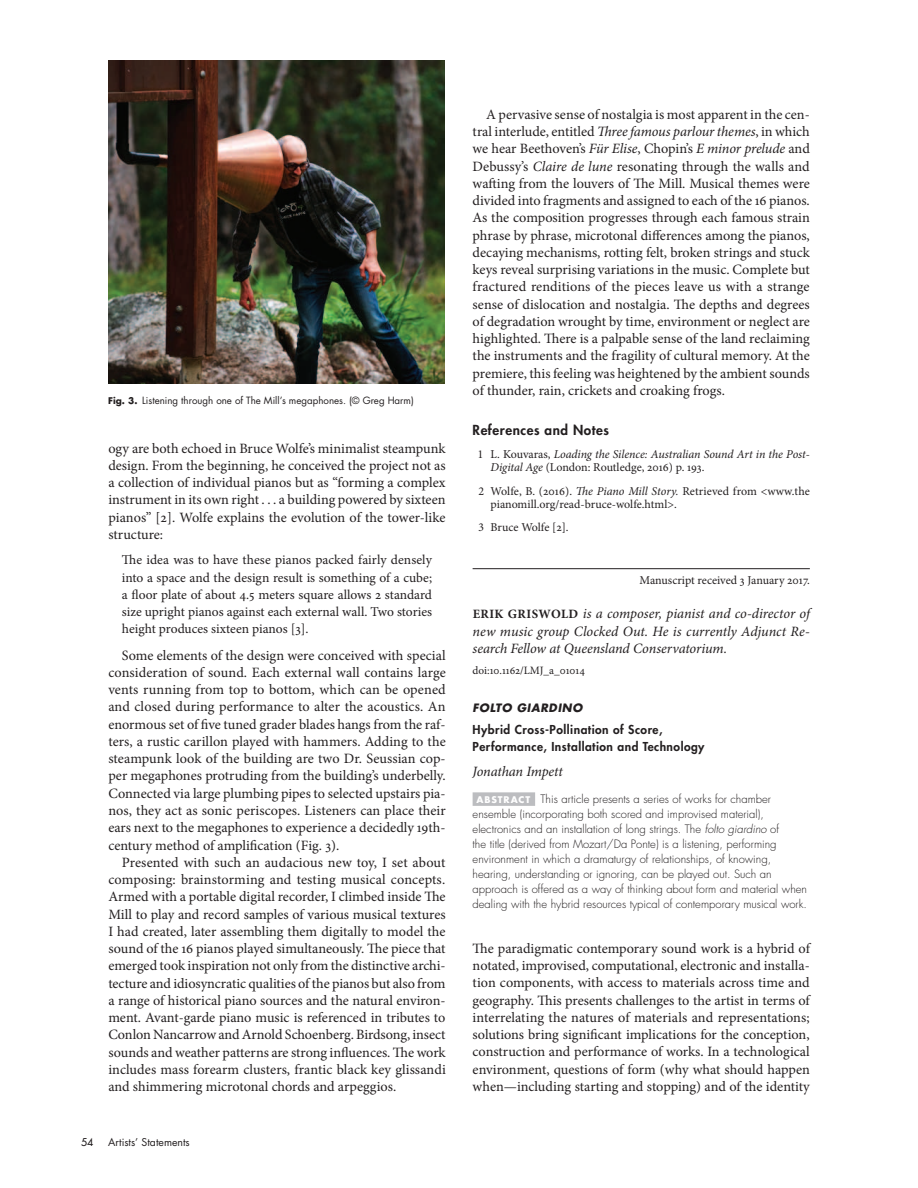
<style>
.page{position:relative;width:918px;height:1188px;background:#fff}
.page>*{position:absolute;margin:0;border:0;box-sizing:border-box;transform-origin:0 0}
.t1{font:14.25px/17.2px "Minion Pro";color:#231f20;text-align:justify}
.t2{font:italic 14.25px/17.2px "Minion Pro";letter-spacing:-.005em;color:#231f20;text-align:justify}
.t3{font:13.5px/17.2px "Minion Pro";color:#231f20;text-align:justify}
.t4{font:800 13.5px "Futura";letter-spacing:.04em;color:#231f20}
.t5{font:12px/13.5px "Minion Pro";color:#231f20}
.t6{font:italic 12px/13.5px "Minion Pro";letter-spacing:-.01em;color:#231f20}
.t7{font:800 12px/17.2px "Futura";letter-spacing:.04em;color:#231f20}
.t8{font:300 11.25px/15px "Futura";color:#231f20}
.t9{font:11.25px "Minion Pro";color:#231f20}
.t10{font:italic 700 11.25px "Futura";letter-spacing:.05em;color:#231f20}
.t11{font:10.5px "Futura";color:#231f20}
.t12{font:10.5px "Futura";color:#231f20}
.t13{font:9.75px "Futura";color:#231f20}
.s1{font-weight:700;font-size:9px}
.s2{font-style:italic}
.s3{font-style:normal}
.s4{font-weight:700;font-style:normal;font-size:12.75px}
.s5{font-weight:700;font-size:9px;color:#fff}
</style>
<div class="page">
<hr style="left:473px;top:568px;width:337px;height:1px;background:#231f20">
<div style="left:473px;top:792px;width:62px;height:14px;background:#bcbdc0"></div>
<img style="left:108px;top:61px;width:336px;height:322px">
<p class="t13" style="left:108px;top:395px;width:307px"><span class="s1">Fig. 3.</span> Listening through one of The Mill’s megaphones. (© Greg Harm)</p>
<p class="t1" style="left:108px;top:440px;width:339px">ogy are both echoed in Bruce Wolfe’s minimalist steampunk design. From the beginning, he conceived the project not as a collection of individual pianos but as “forming a complex instrument in its own right . . . a building powered by sixteen pianos” [2]. Wolfe explains the evolution of the tower-like structure:</p>
<p class="t3" style="left:122px;top:552px;width:312px">The idea was to have these pianos packed fairly densely into a space and the design result is something of a cube; a floor plate of about 4.5 meters square allows 2 standard size upright pianos against each external wall. Two stories height produces sixteen pianos [3].</p>
<p class="t1" style="left:108px;top:647px;width:339px;text-indent:13px">Some elements of the design were conceived with special consideration of sound. Each external wall contains large vents running from top to bottom, which can be opened and closed during performance to alter the acoustics. An enormous set of five tuned grader blades hangs from the raf&shy;ters, a rustic carillon played with hammers. Adding to the steampunk look of the building are two Dr. Seussian cop&shy;per megaphones protruding from the building’s underbelly.<br>Connected via large plumbing pipes to selected upstairs pia&shy;nos, they act as sonic periscopes. Listeners can place their ears next to the megaphones to experience a decidedly 19th&shy;century method of amplification (Fig. 3).</p>
<p class="t1" style="left:108px;top:854px;width:339px;text-indent:13px">Presented with such an audacious new toy, I set about composing: brainstorming and testing musical concepts.<br>Armed with a portable digital recorder, I climbed inside The Mill to play and record samples of various musical textures I had created, later assembling them digitally to model the sound of the 16 pianos played simultaneously. The piece that emerged took inspiration not only from the distinctive archi&shy;tecture and idiosyncratic qualities of the pianos but also from a range of historical piano sources and the natural environ&shy;ment. Avant-garde piano music is referenced in tributes to Conlon Nancarrow and Arnold Schoenberg. Birdsong, insect sounds and weather patterns are strong influences. The work includes mass forearm clusters, frantic black key glissandi and shimmering microtonal chords and arpeggios.</p>
<p class="t12" style="left:81px;top:1135px;width:14px">54</p>
<p class="t11" style="left:108px;top:1135px;width:83px">Artists’ Statements</p>
<p class="t1" style="left:473px;top:106px;width:339px;text-indent:13px">A pervasive sense of nostalgia is most apparent in the cen&shy;tral interlude, entitled <span class="s2">Three famous parlour themes</span>, in which we hear Beethoven’s <span class="s2">Für Elise</span>, Chopin’s <span class="s2">E minor prelude</span> and Debussy’s <span class="s2">Claire de lune</span> resonating through the walls and wafting from the louvers of The Mill. Musical themes were divided into fragments and assigned to each of the 16 pianos.<br>As the composition progresses through each famous strain phrase by phrase, microtonal differences among the pianos, decaying mechanisms, rotting felt, broken strings and stuck keys reveal surprising variations in the music. Complete but fractured renditions of the pieces leave us with a strange sense of dislocation and nostalgia. The depths and degrees of degradation wrought by time, environment or neglect are highlighted. There is a palpable sense of the land reclaiming the instruments and the fragility of cultural memory. At the premiere, this feeling was heightened by the ambient sounds of thunder, rain, crickets and croaking frogs.</p>
<p class="t4" style="left:473px;top:422px;width:138px">References and Notes</p>
<p class="t6" style="left:491px;top:447px;width:321px;text-indent:-12px"><span class="s3">1 L. Kouvaras,</span> Loading the Silence: Australian Sound Art in the Post-<br>Digital Age <span class="s3">(London: Routledge, 2016) p. 193.</span></p>
<p class="t5" style="left:491px;top:484px;width:321px;text-indent:-12px">2 Wolfe, B. (2016). <span class="s2">The Piano Mill Story.</span> Retrieved from &lt;www.the pianomill.org/read-bruce-wolfe.html&gt;.</p>
<p class="t5" style="left:478px;top:521px;width:92px">3 Bruce Wolfe [2].</p>
<p class="t5" style="left:640px;top:573px;width:172px">Manuscript received 3 January 2017.</p>
<p class="t2" style="left:473px;top:605px;width:339px"><span class="s4">ERIK GRISWOLD</span> is a composer, pianist and co-director of new music group Clocked Out. He is currently Adjunct Re&shy;search Fellow at Queensland Conservatorium.</p>
<p class="t9" style="left:473px;top:663px;width:114px">doi:10.1162/LMJ_a_01014</p>
<p class="t10" style="left:473px;top:700px;width:111px">FOLTO GIARDINO</p>
<p class="t7" style="left:473px;top:721px;width:233px">Hybrid Cross-Pollination of Score,<br>Performance, Installation and Technology</p>
<p class="t2" style="left:473px;top:763px;width:92px">Jonathan Impett</p>
<p class="t8" style="left:473px;top:792px;width:336px;text-indent:4px"><span class="s5">ABSTRAC T</span> This article presents a series of works for chamber ensemble (incorporating both scored and improvised material), electronics and an installation of long strings. The <span class="s2">folto giardino</span> of<br>the title (derived from Mozart/Da Ponte) is a listening, performing environment in which a dramaturgy of relationships, of knowing, hearing, understanding or ignoring, can be played out. Such an approach is offered as a way of thinking about form and material when dealing with the hybrid resources typical of contemporary musical work.</p>
<p class="t1" style="left:473px;top:940px;width:339px">The paradigmatic contemporary sound work is a hybrid of notated, improvised, computational, electronic and installa&shy;tion components, with access to materials across time and geography. This presents challenges to the artist in terms of interrelating the natures of materials and representations; solutions bring significant implications for the conception, construction and performance of works. In a technological environment, questions of form (why what should happen when—including starting and stopping) and of the identity</p>
</div>
